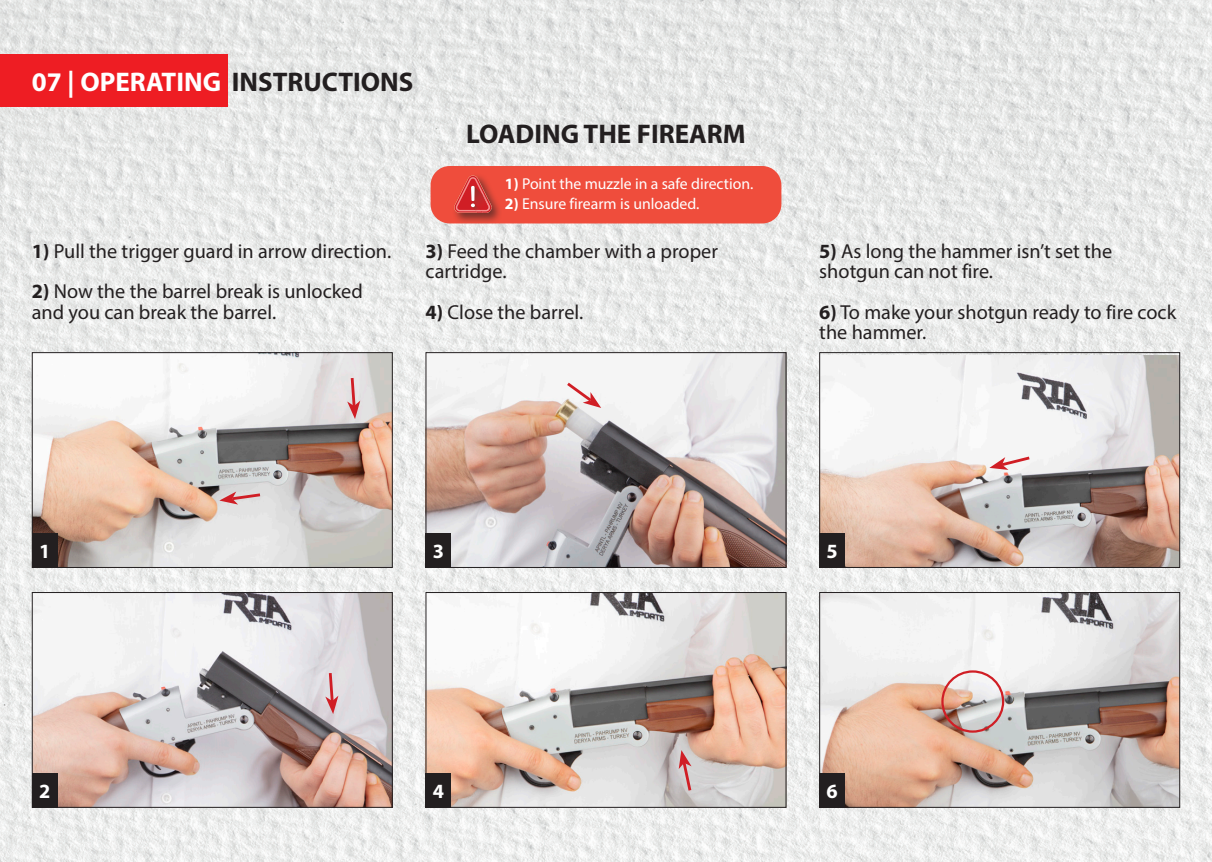
<style>
.page{position:relative;width:1212px;height:862px;background:#fff}
.page>*{position:absolute;margin:0;border:0;box-sizing:border-box;transform-origin:0 0}
.t1{font:700 27px "Myriad Pro";color:#fff}
.t2{font:700 27px "Myriad Pro";color:#231f20}
.t3{font:20.25px/20.2px "Myriad Pro";color:#231f20}
.t4{font:700 20.25px "Myriad Pro";color:#fff}
.t5{font:15.75px "Myriad Pro";color:#fff}
.s1{color:#231f20}
.s2{font-weight:700}
</style>
<div class="page">
<img style="left:0;top:0;width:1212px;height:861px">
<div style="left:0;top:54px;width:228px;height:53px;background:#ee1d23"></div>
<img style="left:34px;top:593px;width:357px;height:212px">
<div style="left:32px;top:591px;width:361px;height:216px;border:1px solid #231f20"></div>
<img style="left:34px;top:354px;width:357px;height:211px">
<div style="left:32px;top:352px;width:361px;height:215px;border:1px solid #231f20"></div>
<img style="left:428px;top:593px;width:356px;height:212px">
<div style="left:426px;top:591px;width:360px;height:216px;border:1px solid #231f20"></div>
<img style="left:428px;top:354px;width:356px;height:211px">
<div style="left:426px;top:352px;width:360px;height:215px;border:1px solid #231f20"></div>
<img style="left:821px;top:593px;width:357px;height:212px">
<div style="left:819px;top:591px;width:361px;height:216px;border:1px solid #231f20"></div>
<img style="left:821px;top:355px;width:357px;height:210px">
<div style="left:819px;top:352px;width:361px;height:215px;border:1px solid #231f20"></div>
<div style="left:32px;top:533px;width:26px;height:34px;background:#231f20"></div>
<div style="left:426px;top:533px;width:25px;height:34px;background:#231f20"></div>
<div style="left:819px;top:533px;width:26px;height:34px;background:#231f20"></div>
<div style="left:819px;top:773px;width:26px;height:34px;background:#231f20"></div>
<div style="left:426px;top:773px;width:25px;height:34px;background:#231f20"></div>
<div style="left:32px;top:773px;width:26px;height:34px;background:#231f20"></div>
<div style="left:431px;top:166px;width:350px;height:57px;background:#ef4d3c;border-radius:19px"></div>
<div style="left:452px;top:173px;width:51px;height:51px;background:#231f20;opacity:.6"></div>
<svg style="left:453px;top:175px;width:40px;height:38px"></svg>
<svg style="left:219px;top:491px;width:44px;height:13px"></svg>
<svg style="left:347px;top:375px;width:13px;height:44px"></svg>
<svg style="left:325px;top:669px;width:13px;height:44px"></svg>
<svg style="left:679px;top:749px;width:14px;height:44px"></svg>
<svg style="left:564px;top:379px;width:37px;height:29px"></svg>
<svg style="left:989px;top:454px;width:43px;height:15px"></svg>
<div style="left:941px;top:670px;width:63px;height:62px;border:2px solid #d01e25;border-radius:50%"></div>
<h1 class="t1" style="left:32px;top:64px;width:383px">07 | OPERATING <span class="s1">INSTRUCTIONS</span></h1>
<p class="t3" style="left:32px;top:240px;width:361px"><span class="s2">1)</span> Pull the trigger guard in arrow direction.</p>
<p class="t3" style="left:32px;top:281px;width:332px"><span class="s2">2)</span> Now the the barrel break is unlocked and you can break the barrel.</p>
<h1 class="t2" style="left:466px;top:117px;width:281px">LOADING THE FIREARM</h1>
<p class="t5" style="left:505px;top:174px;width:250px"><span class="s2">1)</span> Point the muzzle in a safe direction.</p>
<p class="t5" style="left:505px;top:194px;width:196px"><span class="s2">2)</span> Ensure firearm is unloaded.</p>
<p class="t3" style="left:426px;top:240px;width:294px"><span class="s2">3)</span> Feed the chamber with a proper cartridge.</p>
<p class="t3" style="left:426px;top:301px;width:159px"><span class="s2">4)</span> Close the barrel.</p>
<p class="t3" style="left:819px;top:240px;width:294px"><span class="s2">5)</span> As long the hammer isn’t set the shotgun can not fire.</p>
<p class="t3" style="left:819px;top:301px;width:358px"><span class="s2">6)</span> To make your shotgun ready to fire cock the hammer.</p>
<p class="t4" style="left:39px;top:538px;width:13px">1</p>
<p class="t4" style="left:433px;top:538px;width:13px">3</p>
<p class="t4" style="left:826px;top:538px;width:13px">5</p>
<p class="t4" style="left:39px;top:777px;width:13px">2</p>
<p class="t4" style="left:433px;top:777px;width:13px">4</p>
<p class="t4" style="left:826px;top:777px;width:13px">6</p>
</div>
